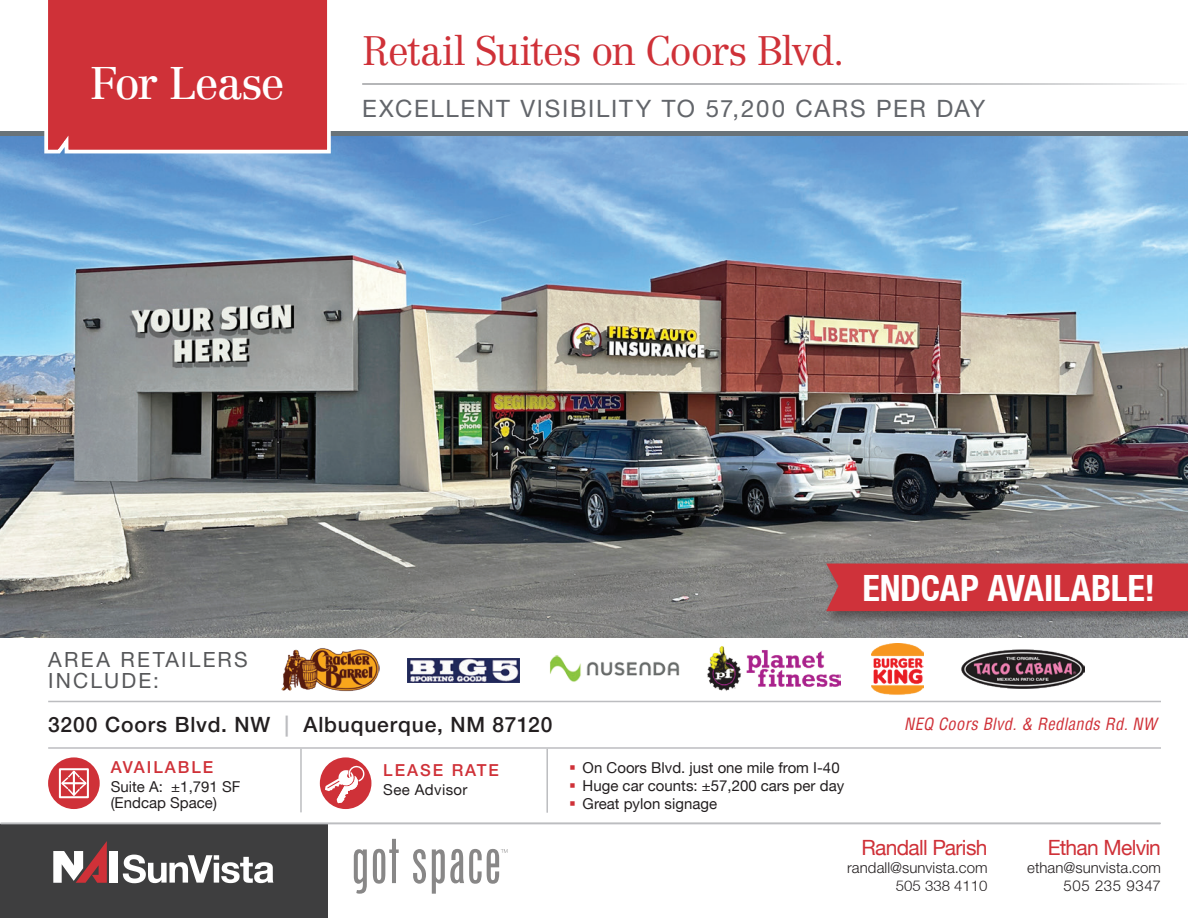
<style>
.page{position:relative;width:1188px;height:918px;background:#fff}
.page>*{position:absolute;margin:0;border:0;box-sizing:border-box;transform-origin:0 0}
.t1{font:45px "Centennial LT Std";letter-spacing:-.04em;color:#fff}
.t2{font:300 40.5px "Centennial LT Std";letter-spacing:-.035em;color:#cf3138}
.t3{font:700 condensed 36.15px "Helvetica Neue LT";letter-spacing:-.005em;color:#fff}
.t4{font:24px "Helvetica Neue LT Std";letter-spacing:.07em;color:#62656a}
.t5{font:500 21px "Helvetica Neue LT";letter-spacing:.04em;color:#231f20}
.t6{font:21px "Helvetica Neue LT";letter-spacing:-.03em;color:#cf3138}
.t7{font:21px/21px "Helvetica Neue LT Std";letter-spacing:.105em;color:#57585a}
.t8{font:italic condensed 16.5px "Helvetica";color:#cf3138}
.t9{font:500 16.5px "Helvetica Neue LT";letter-spacing:.12em;color:#cf3138}
.t10{font:15px/18px "Helvetica Neue LT";color:#231f20}
.t11{font:300 15px/18px "Helvetica Neue LT Std";letter-spacing:.005em;color:#231f20;text-align:right}
.t12{font:300 15px "Helvetica Neue LT";color:#231f20}
.t13{font:15px "Helvetica Neue LT";letter-spacing:.025em;color:#231f20}
.s1{color:#bcbdc0}
</style>
<div class="page">
<img style="left:0;top:136px;width:1188px;height:501px">
<div style="left:48px;top:757px;width:52px;height:52px;background:#cf3138;border-radius:50%"></div>
<svg style="left:62px;top:771px;width:24px;height:24px"></svg>
<div style="left:59px;top:768px;width:30px;height:30px;border:2px solid #fff"></div>
<hr style="left:300px;top:749px;width:2px;height:63px;background:#bcbdc0">
<hr style="left:546px;top:749px;width:2px;height:64px;background:#bcbdc0">
<hr style="left:48px;top:747px;width:1113px;height:2px;background:#bcbdc0">
<div style="left:320px;top:757px;width:51px;height:52px;background:#cf3138;border-radius:50%"></div>
<svg style="left:325px;top:765px;width:39px;height:38px"></svg>
<hr style="left:48px;top:701px;width:1113px;height:1px;background:#bcbdc0">
<div style="left:825px;top:561px;width:363px;height:63px;background:#231f20;opacity:.5"></div>
<div style="left:826px;top:564px;width:362px;height:47px;background:#cf323a"></div>
<img style="left:961px;top:649px;width:124px;height:39px">
<img style="left:281px;top:648px;width:98px;height:53px">
<img style="left:872px;top:644px;width:51px;height:51px">
<img style="left:407px;top:659px;width:113px;height:24px">
<img style="left:550px;top:655px;width:130px;height:27px">
<img style="left:707px;top:646px;width:133px;height:45px">
<div style="left:0;top:824px;width:327px;height:94px;background:#3e3e3f"></div>
<div style="left:110px;top:851px;width:8px;height:32px;background:#fff"></div>
<svg style="left:53px;top:841px;width:54px;height:42px"></svg>
<svg style="left:123px;top:855px;width:150px;height:28px"></svg>
<svg style="left:354px;top:839px;width:153px;height:55px"></svg>
<hr style="left:1px;top:822px;width:1159px;height:2px;background:#bcbdc0">
<div style="left:0;top:131px;width:1188px;height:5px;background:#697379"></div>
<svg style="left:42px;top:0;width:291px;height:155px;background:#d03f46"></svg>
<hr style="left:362px;top:83px;width:825px;height:2px;background:#9d9fa2">
<h1 class="t1" style="left:90px;top:56px;width:197px">For Lease</h1>
<h2 class="t2" style="left:362px;top:27px;width:484px">Retail Suites on Coors Blvd.</h2>
<h3 class="t4" style="left:362px;top:94px;width:625px">EXCELLENT VISIBILITY TO 57,200 CARS PER DAY</h3>
<h3 class="t7" style="left:48px;top:649px;width:201px">AREA RETAILERS<br>INCLUDE:</h3>
<h3 class="t3" style="left:862px;top:566px;width:294px">ENDCAP AVAILABLE!</h3>
<h3 class="t5" style="left:48px;top:712px;width:506px">3200 Coors Blvd. NW <span class="s1">|</span> Albuquerque, NM 87120</h3>
<p class="t9" style="left:111px;top:758px;width:104px">AVAILABLE</p>
<p class="t9" style="left:383px;top:761px;width:117px">LEASE RATE</p>
<p class="t13" style="left:383px;top:781px;width:86px">See Advisor</p>
<p class="t10" style="left:111px;top:778px;width:131px;line-height:16.5px">Suite A: ±1,791 SF (Endcap Space)</p>
<p class="t10" style="left:583px;top:758px;width:263px">On Coors Blvd. just one mile from I-40<br>Huge car counts: ±57,200 cars per day<br>Great pylon signage</p>
<p class="t8" style="left:904px;top:713px;width:258px">NEQ Coors Blvd.&amp; Redlands Rd.NW</p>
<h3 class="t6" style="left:861px;top:835px;width:128px">Randall Parish</h3>
<p class="t11" style="left:847px;top:858px;width:142px">randall@sunvista.com</p>
<p class="t12" style="left:896px;top:876px;width:93px">505 338 4110</p>
<h3 class="t6" style="left:1048px;top:835px;width:115px">Ethan Melvin</h3>
<p class="t11" style="left:1027px;top:858px;width:135px">ethan@sunvista.com<br>505 235 9347</p>
</div>
